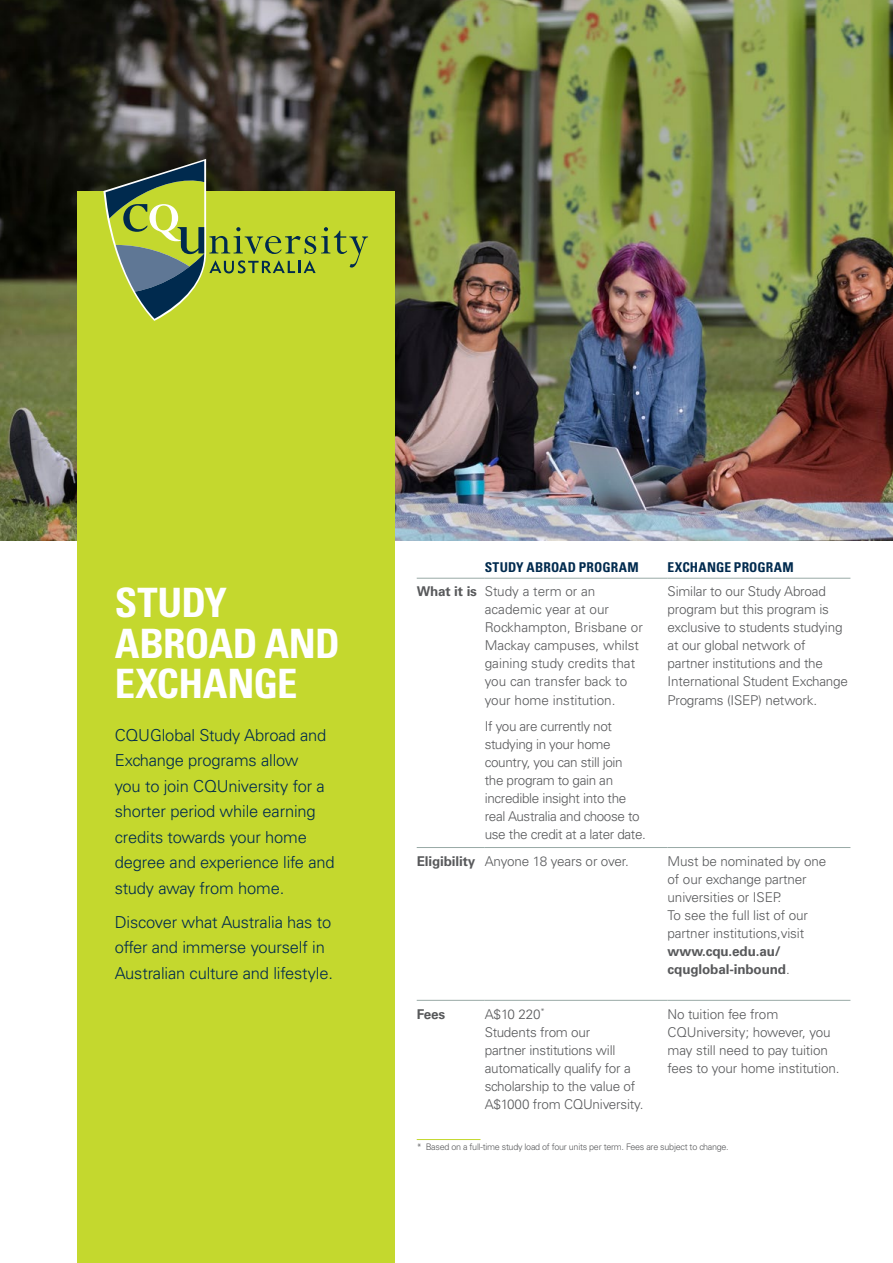
<style>
.page{position:relative;width:893px;height:1263px;background:#fff}
.page>*{position:absolute;margin:0;border:0;box-sizing:border-box;transform-origin:0 0}
.t1{font:700 condensed 40.5px/40.5px "Univers LT Std";letter-spacing:-.02em;color:#fff}
.t2{font:300 16.5px/25.5px "Univers LT Std";letter-spacing:-.01em;color:#002a4e}
.t3{font:300 13.5px/18px "Univers LT Std";letter-spacing:-.015em;color:#58595b}
.t4{font:700 13.5px/18px "Univers LT Std";letter-spacing:-.01em;color:#58595b}
.t5{font:700 condensed 13.5px "Univers LT Std";letter-spacing:.01em;color:#002a4e}
.t6{font:300 9px "Univers LT Std";letter-spacing:-.03em;color:#58595b}
.s1{font-weight:700}
.s2{font-weight:300}
</style>
<div class="page">
<img style="left:0;top:0;width:893px;height:541px">
<div style="left:77px;top:191px;width:317px;height:1072px;background:#c4d82e"></div>
<svg style="left:103px;top:159px;width:265px;height:162px"></svg>
<hr style="left:417px;top:578px;width:68px;height:1px;background:#98a9a5">
<hr style="left:485px;top:578px;width:183px;height:1px;background:#98a9a5">
<hr style="left:668px;top:578px;width:182px;height:1px;background:#98a9a5">
<hr style="left:417px;top:847px;width:68px;height:1px;background:#98a9a5">
<hr style="left:485px;top:847px;width:183px;height:1px;background:#98a9a5">
<hr style="left:668px;top:847px;width:182px;height:1px;background:#98a9a5">
<hr style="left:417px;top:1000px;width:68px;height:1px;background:#98a9a5">
<hr style="left:485px;top:1000px;width:183px;height:1px;background:#98a9a5">
<hr style="left:668px;top:1000px;width:182px;height:1px;background:#98a9a5">
<hr style="left:417px;top:1139px;width:63px;height:1px;background:#c4d82e">
<h1 class="t1" style="left:115px;top:582px;width:227px">STUDY<br>ABROAD AND<br>EXCHANGE</h1>
<p class="t2" style="left:115px;top:722px;width:221px">CQUGlobal Study Abroad and<br>Exchange programs allow<br>you to join CQUniversity for a shorter period while earning credits towards your home degree and experience life and study away from home.</p>
<p class="t2" style="left:115px;top:909px;width:220px">Discover what Australia has to offer and immerse yourself in<br>Australian culture and lifestyle.</p>
<p class="t5" style="left:485px;top:559px;width:155px">STUDY ABROAD PROGRAM</p>
<p class="t5" style="left:668px;top:559px;width:128px">EXCHANGE PROGRAM</p>
<p class="t3" style="left:485px;top:583px;width:160px;text-indent:-68px"><span class="s1">What it is</span> Study a term or an academic year at our<br>Rockhampton, Brisbane or<br>Mackay campuses, whilst gaining study credits that you can transfer back to your home institution.</p>
<p class="t3" style="left:485px;top:717px;width:163px">If you are currently not studying in your home country, you can still join<br>the program to gain an incredible insight into the real Australia and choose to use the credit at a later date.</p>
<p class="t3" style="left:668px;top:583px;width:182px">Similar to our Study Abroad program but this program is exclusive to students studying at our global network of partner institutions and the<br>International Student Exchange<br>Programs (ISEP) network.</p>
<p class="t3" style="left:417px;top:852px;width:214px"><span class="s1">Eligibility</span> Anyone 18 years or over.</p>
<p class="t3" style="left:668px;top:852px;width:160px">Must be nominated by one of our exchange partner universities or ISEP.<br>To see the full list of our partner institutions,visit</p>
<p class="t4" style="left:668px;top:942px;width:124px">www.cqu.edu.au/ cquglobal-inbound<span class="s2">.</span></p>
<p class="t4" style="left:417px;top:1005px;width:30px">Fees</p>
<p class="t3" style="left:485px;top:1005px;width:160px">A$10 220<sup>*<br></sup>Students from our<br>partner institutions will automatically qualify for a scholarship to the value of<br>A$1000 from CQUniversity.</p>
<p class="t3" style="left:668px;top:1005px;width:173px">No tuition fee from<br>CQUniversity; however, you may still need to pay tuition fees to your home institution.</p>
<p class="t6" style="left:417px;top:1142px;width:314px">* Based on a full-time study load of four units per term. Fees are subject to change.</p>
</div>
